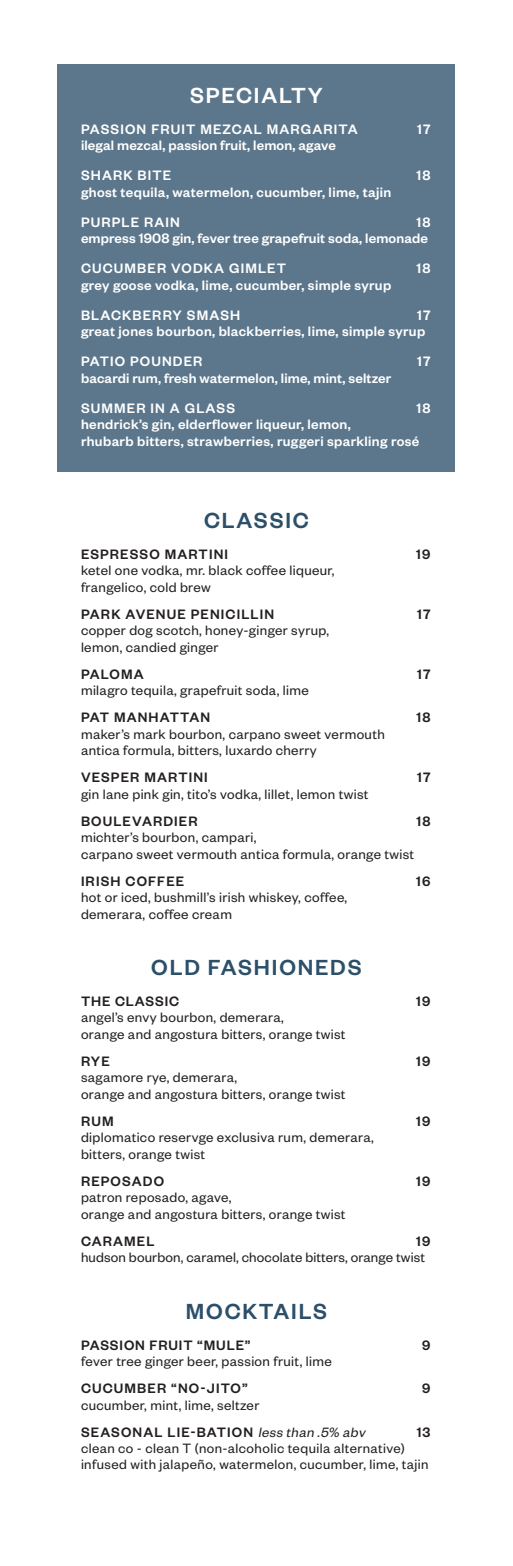
<style>
.page{position:relative;width:513px;height:1566px;background:#fff}
.page>*{position:absolute;margin:0;border:0;box-sizing:border-box;transform-origin:0 0}
.t1{font:500 24px "Founders Grotesk";letter-spacing:.075em;color:#2c4f6a}
.t2{font:500 24px "Founders Grotesk";letter-spacing:.075em;color:#fff}
.t3{font:15px/16.5px "Founders Grotesk";letter-spacing:.025em;color:#231f20}
.t4{font:500 15px/16.5px "Founders Grotesk";letter-spacing:.025em;color:#fff}
.t5{font:500 15px "Founders Grotesk";letter-spacing:.075em;color:#231f20}
.t6{font:500 15px "Founders Grotesk";letter-spacing:.075em;color:#fff}
.t7{font:14.85px/16.2px "Founders Grotesk";letter-spacing:.03em;color:#231f20}
.s1{font-weight:500}
.s2{font-weight:400;font-style:italic;font-size:14.85px}
</style>
<div class="page">
<div style="left:58px;top:64px;width:397px;height:408px;background:#5c778c"></div>
<p class="t2" style="left:190px;top:80px;width:134px">SPECIALTY</p>
<p class="t6" style="left:81px;top:119px;width:278px">PASSION FRUIT MEZCAL MARGARITA</p>
<p class="t4" style="left:417px;top:120px;width:15px">17</p>
<p class="t4" style="left:81px;top:136px;width:257px">ilegal mezcal, passion fruit, lemon, agave</p>
<p class="t6" style="left:81px;top:166px;width:92px">SHARK BITE</p>
<p class="t4" style="left:416px;top:166px;width:16px">18</p>
<p class="t4" style="left:81px;top:183px;width:312px">ghost tequila, watermelon, cucumber, lime, tajin</p>
<p class="t6" style="left:81px;top:212px;width:100px">PURPLE RAIN</p>
<p class="t4" style="left:416px;top:213px;width:16px">18</p>
<p class="t4" style="left:81px;top:229px;width:348px">empress 1908 gin, fever tree grapefruit soda, lemonade</p>
<p class="t6" style="left:81px;top:259px;width:207px">CUCUMBER VODKA GIMLET</p>
<p class="t4" style="left:416px;top:259px;width:16px">18</p>
<p class="t4" style="left:81px;top:276px;width:312px">grey goose vodka, lime, cucumber, simple syrup</p>
<p class="t6" style="left:81px;top:305px;width:161px">BLACKBERRY SMASH</p>
<p class="t4" style="left:417px;top:306px;width:15px">17</p>
<p class="t4" style="left:81px;top:322px;width:346px">great jones bourbon, blackberries, lime, simple syrup</p>
<p class="t6" style="left:81px;top:352px;width:123px">PATIO POUNDER</p>
<p class="t4" style="left:417px;top:352px;width:15px">17</p>
<p class="t4" style="left:81px;top:369px;width:312px">bacardi rum, fresh watermelon, lime, mint, seltzer</p>
<p class="t6" style="left:81px;top:398px;width:156px">SUMMER IN A GLASS</p>
<p class="t4" style="left:416px;top:399px;width:16px">18</p>
<p class="t4" style="left:81px;top:415px;width:340px">hendrick’s gin, elderflower liqueur, lemon,<br>rhubarb bitters, strawberries, ruggeri sparkling rosé</p>
<p class="t1" style="left:204px;top:505px;width:106px">CLASSIC</p>
<p class="t5" style="left:81px;top:545px;width:149px">ESPRESSO MARTINI</p>
<p class="t5" style="left:416px;top:545px;width:16px">19</p>
<p class="t3" style="left:81px;top:561px;width:255px">ketel one vodka, mr. black coffee liqueur, frangelico, cold brew</p>
<p class="t5" style="left:81px;top:605px;width:195px">PARK AVENUE PENICILLIN</p>
<p class="t5" style="left:417px;top:605px;width:15px">17</p>
<p class="t3" style="left:81px;top:621px;width:250px">copper dog scotch, honey-ginger syrup, lemon, candied ginger</p>
<p class="t5" style="left:81px;top:665px;width:64px">PALOMA</p>
<p class="t5" style="left:417px;top:665px;width:15px">17</p>
<p class="t3" style="left:81px;top:681px;width:229px">milagro tequila, grapefruit soda, lime</p>
<p class="t5" style="left:81px;top:708px;width:131px">PAT MANHATTAN</p>
<p class="t5" style="left:416px;top:708px;width:16px">18</p>
<p class="t3" style="left:81px;top:725px;width:305px">maker’s mark bourbon, carpano sweet vermouth antica formula, bitters, luxardo cherry</p>
<p class="t5" style="left:81px;top:768px;width:128px">VESPER MARTINI</p>
<p class="t5" style="left:417px;top:768px;width:15px">17</p>
<p class="t3" style="left:81px;top:785px;width:289px">gin lane pink gin, tito’s vodka, lillet, lemon twist</p>
<p class="t5" style="left:81px;top:812px;width:118px">BOULEVARDIER</p>
<p class="t5" style="left:416px;top:812px;width:16px">18</p>
<p class="t3" style="left:81px;top:828px;width:335px">michter’s bourbon, campari,<br>carpano sweet vermouth antica formula, orange twist</p>
<p class="t5" style="left:81px;top:872px;width:105px">IRISH COFFEE</p>
<p class="t5" style="left:416px;top:872px;width:16px">16</p>
<p class="t3" style="left:81px;top:888px;width:268px">hot or iced, bushmill’s irish whiskey, coffee, demerara, coffee cream</p>
<p class="t1" style="left:151px;top:953px;width:212px">OLD FASHIONEDS</p>
<p class="t5" style="left:81px;top:992px;width:100px">THE CLASSIC</p>
<p class="t5" style="left:416px;top:992px;width:16px">19</p>
<p class="t3" style="left:81px;top:1009px;width:266px">angel’s envy bourbon, demerara,<br>orange and angostura bitters, orange twist</p>
<p class="t5" style="left:81px;top:1052px;width:30px">RYE</p>
<p class="t5" style="left:416px;top:1052px;width:16px">19</p>
<p class="t3" style="left:81px;top:1069px;width:266px">sagamore rye, demerara,<br>orange and angostura bitters, orange twist</p>
<p class="t5" style="left:81px;top:1112px;width:34px">RUM</p>
<p class="t5" style="left:416px;top:1112px;width:16px">19</p>
<p class="t3" style="left:81px;top:1129px;width:294px">diplomatico reservge exclusiva rum, demerara, bitters, orange twist</p>
<p class="t5" style="left:81px;top:1172px;width:85px">REPOSADO</p>
<p class="t5" style="left:416px;top:1172px;width:16px">19</p>
<p class="t3" style="left:81px;top:1189px;width:266px">patron reposado, agave,<br>orange and angostura bitters, orange twist</p>
<p class="t5" style="left:81px;top:1232px;width:75px">CARAMEL</p>
<p class="t3" style="left:81px;top:1232px;width:351px;text-indent:335px"><span class="s1">19 </span>hudson bourbon, caramel, chocolate bitters, orange twist</p>
<p class="t1" style="left:186px;top:1296px;width:143px">MOCKTAILS</p>
<p class="t5" style="left:81px;top:1335px;width:171px">PASSION FRUIT “MULE”</p>
<p class="t5" style="left:422px;top:1335px;width:10px">9</p>
<p class="t3" style="left:81px;top:1352px;width:252px">fever tree ginger beer, passion fruit, lime</p>
<p class="t5" style="left:81px;top:1379px;width:168px">CUCUMBER “NO-JITO”</p>
<p class="t5" style="left:422px;top:1379px;width:10px">9</p>
<p class="t3" style="left:81px;top:1396px;width:180px">cucumber, mint, lime, seltzer</p>
<p class="t5" style="left:81px;top:1422px;width:289px">SEASONAL LIE-BATION <span class="s2">less than .5% abv</span></p>
<p class="t5" style="left:417px;top:1422px;width:15px">13</p>
<p class="t7" style="left:81px;top:1439px;width:349px">clean co - clean T (non-alcoholic tequila alternative) infused with jalapeño, watermelon, cucumber, lime, tajin</p>
</div>
